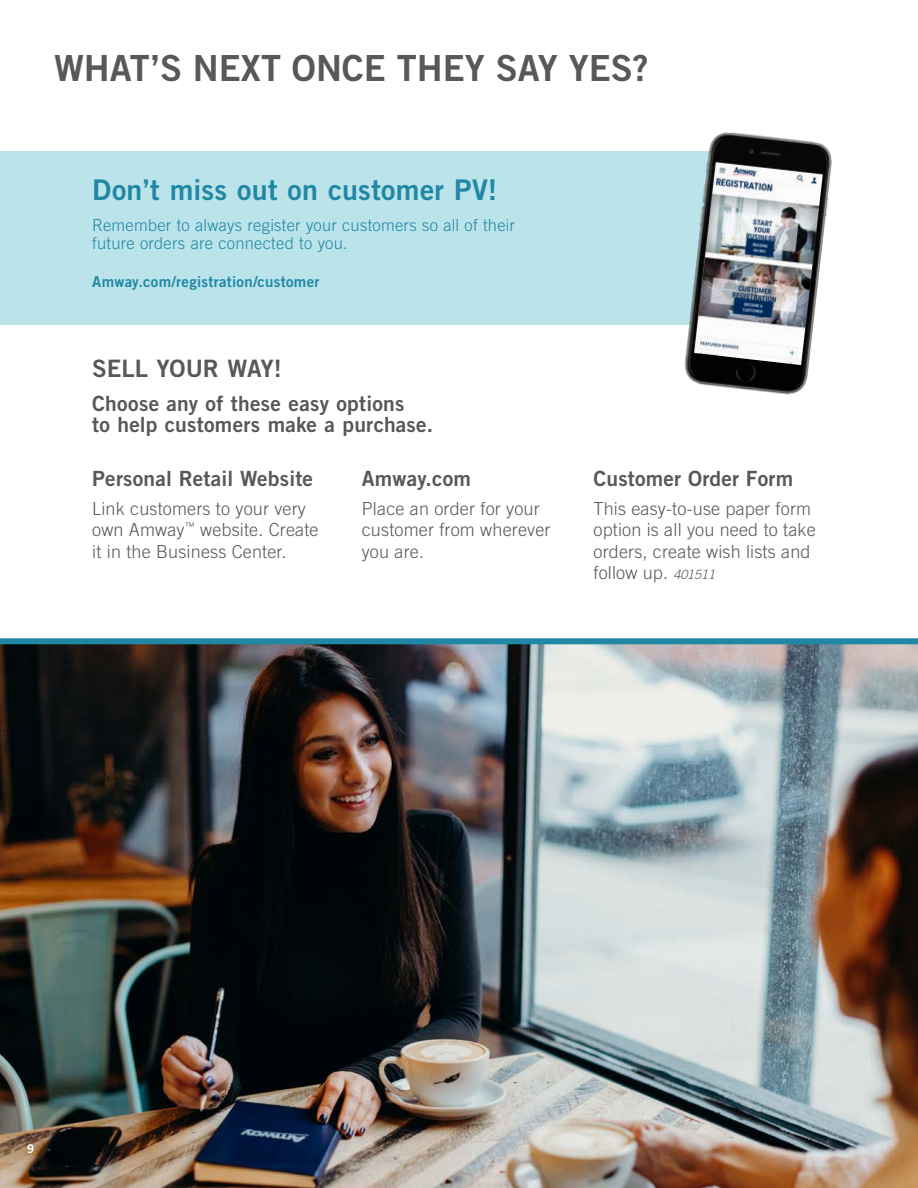
<style>
.page{position:relative;width:918px;height:1188px;background:#fff}
.page>*{position:absolute;margin:0;border:0;box-sizing:border-box;transform-origin:0 0}
.t1{font:36px "Trade Gothic LT Std Bd 2";color:#57585a}
.t2{font:28.5px "Trade Gothic LT Std Bd 2";letter-spacing:.015em;color:#2087a4}
.t3{font:24px "Trade Gothic LT Std Bd 2";letter-spacing:-.005em;color:#57585a}
.t4{font:21px/21px "Trade Gothic LT Std Bd 2";letter-spacing:.01em;color:#57585a}
.t5{font:300 18px/21.6px "Trade Gothic LT Std";letter-spacing:.01em;color:#57585a}
.t6{font:300 16.5px/18px "Trade Gothic LT Std";letter-spacing:.015em;color:#2087a4}
.t7{font:15px "Trade Gothic LT Std Bd 2";letter-spacing:.02em;color:#2087a4}
.t8{font:12px "Trade Gothic LT Std Bd 2";color:#fff}
.s1{font-style:italic;font-size:12.75px}
</style>
<div class="page">
<div style="left:0;top:151px;width:734px;height:173px;background:#bbe3ea"></div>
<img style="left:0;top:644px;width:918px;height:544px">
<img style="left:675px;top:132px;width:157px;height:263px">
<img style="left:694px;top:162px;width:129px;height:203px">
<div style="left:0;top:638px;width:918px;height:6px;background:#2087a4"></div>
<p class="t1" style="left:54px;top:45px;width:596px">WHAT’S NEXT ONCE THEY SAY YES?</p>
<p class="t2" style="left:92px;top:172px;width:407px">Don’t miss out on customer PV!</p>
<p class="t6" style="left:92px;top:216px;width:424px">Remember to always register your customers so all of their future orders are connected to you.</p>
<p class="t7" style="left:92px;top:273px;width:229px">Amway.com/registration/customer</p>
<p class="t3" style="left:92px;top:353px;width:191px">SELL YOUR WAY!</p>
<p class="t4" style="left:92px;top:393px;width:342px">Choose any of these easy options<br>to help customers make a purchase.</p>
<p class="t4" style="left:92px;top:468px;width:222px">Personal Retail Website</p>
<p class="t5" style="left:92px;top:497px;width:228px">Link customers to your very own Amway<sup>™</sup> website. Create it in the Business Center.</p>
<p class="t4" style="left:362px;top:468px;width:111px">Amway.com</p>
<p class="t5" style="left:362px;top:497px;width:190px">Place an order for your customer from wherever you are.</p>
<p class="t4" style="left:594px;top:468px;width:201px">Customer Order Form</p>
<p class="t5" style="left:594px;top:497px;width:224px">This easy-to-use paper form option is all you need to take orders, create wish lists and follow up. <span class="s1">401511</span></p>
<p class="t8" style="left:27px;top:1142px;width:9px">9</p>
</div>
